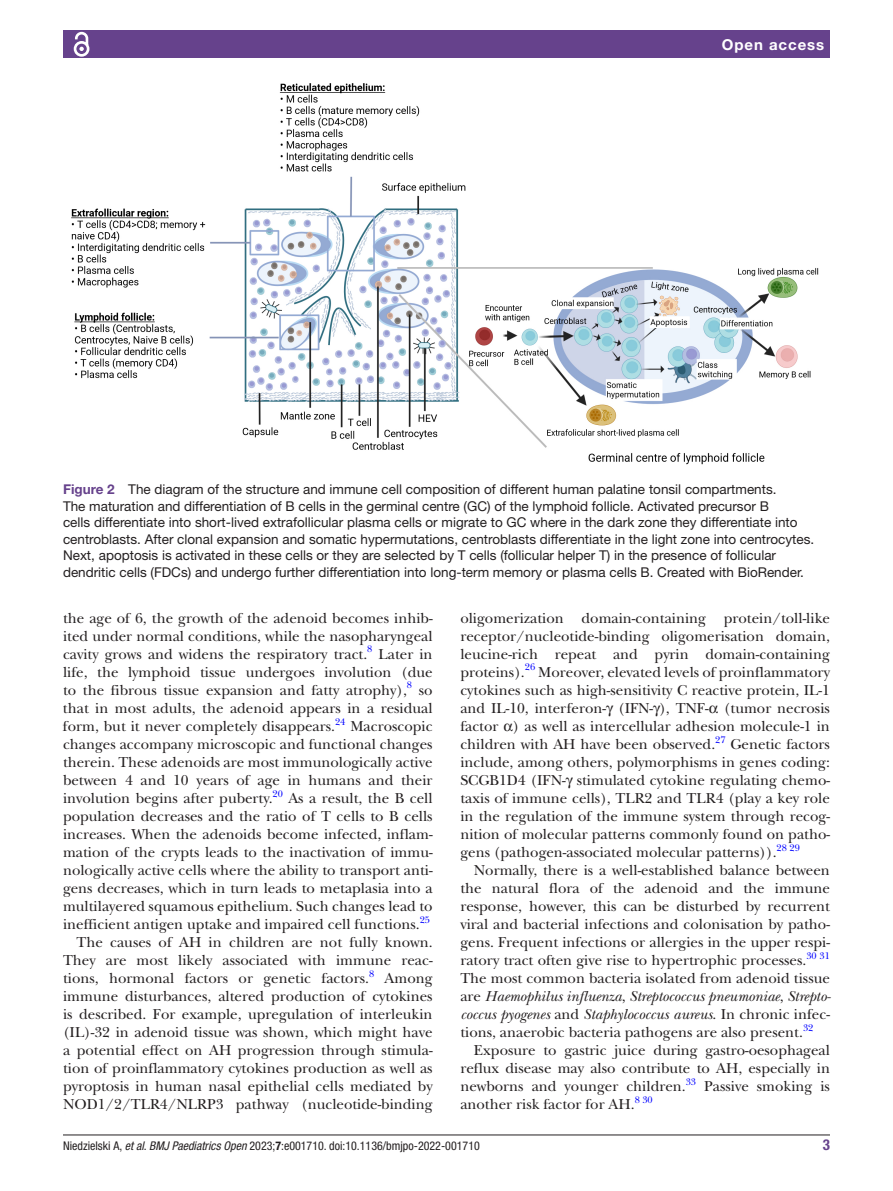
<style>
.page{position:relative;width:893px;height:1191px;background:#fff}
.page>*{position:absolute;margin:0;border:0;box-sizing:border-box;transform-origin:0 0}
.t1{font:15px/18px "New Baskerville";color:#231f20;text-align:justify}
.t2{font:700 15px "Helvetica Neue LT Std";letter-spacing:.065em;color:#fff}
.t3{font:700 condensed 15px "Helvetica Neue LT Std";color:#66428c}
.t4{font:13.5px/16.5px "Helvetica Neue LT Std";color:#231f20}
.t5{font:condensed 12px "Helvetica Neue LT Std";color:#231f20}
.t6{font:9.9px "New Baskerville";color:#00f}
.s1{font-weight:700;color:#66428c}
.s2{font-style:italic}
.s3{font-weight:700}
</style>
<div class="page">
<hr style="left:63px;top:1134px;width:767px;height:1px;background:#231f20">
<div style="left:63px;top:31px;width:767px;height:27px;background:#66428c"></div>
<svg style="left:73px;top:31px;width:17px;height:26px"></svg>
<img style="left:71px;top:83px;width:748px;height:382px">
<p class="t2" style="left:722px;top:35px;width:104px">Open access</p>
<p class="t4" style="left:63px;top:481px;width:753px"><span class="s1">Figure 2</span> The diagram of the structure and immune cell composition of different human palatine tonsil compartments.<br>The maturation and differentiation of B cells in the germinal centre (GC) of the lymphoid follicle. Activated precursor B<br>cells differentiate into short-lived extrafollicular plasma cells or migrate to GC where in the dark zone they differentiate into centroblasts. After clonal expansion and somatic hypermutations, centroblasts differentiate in the light zone into centrocytes.<br>Next, apoptosis is activated in these cells or they are selected by T cells (follicular helper T) in the presence of follicular dendritic cells (FDCs) and undergo further differentiation into long-term memory or plasma cells B. Created with BioRender.</p>
<p class="t1" style="left:63px;top:609px;width:371px">the age of 6, the growth of the adenoid becomes inhib&shy;ited under normal conditions, while the nasopharyngeal cavity grows and widens the respiratory tract.</p>
<p class="t6" style="left:367px;top:643px;width:7px">8</p>
<p class="t1" style="left:63px;top:645px;width:371px;text-indent:316px">Later in life, the lymphoid tissue undergoes involution (due to the fibrous tissue expansion and fatty atrophy),</p>
<p class="t6" style="left:407px;top:679px;width:7px">8</p>
<p class="t1" style="left:63px;top:681px;width:371px;text-indent:356px">so that in most adults, the adenoid appears in a residual form, but it never completely disappears.</p>
<p class="t6" style="left:335px;top:715px;width:12px">24</p>
<p class="t1" style="left:63px;top:717px;width:371px;text-indent:287px">Macroscopic changes accompany microscopic and functional changes therein. These adenoids are most immunologically active between 4 and 10 years of age in humans and their involution begins after puberty.</p>
<p class="t6" style="left:273px;top:787px;width:12px">20</p>
<p class="t1" style="left:288px;top:789px;width:146px">As a result, the B cell</p>
<p class="t1" style="left:63px;top:807px;width:371px">population decreases and the ratio of T cells to B cells</p>
<p class="t1" style="left:63px;top:825px;width:371px">increases. When the adenoids become infected, inflam-</p>
<p class="t1" style="left:63px;top:843px;width:371px">mation of the crypts leads to the inactivation of immu-</p>
<p class="t1" style="left:63px;top:861px;width:371px">nologically active cells where the ability to transport anti-</p>
<p class="t1" style="left:63px;top:879px;width:371px">gens decreases, which in turn leads to metaplasia into a</p>
<p class="t1" style="left:63px;top:897px;width:371px">multilayered squamous epithelium. Such changes lead to</p>
<p class="t1" style="left:63px;top:915px;width:369px">inefficient antigen uptake and impaired cell functions.<sup>25</sup></p>
<p class="t1" style="left:76px;top:933px;width:358px">The causes of AH in children are not fully known.</p>
<p class="t1" style="left:63px;top:951px;width:371px">They are most likely associated with immune reac-</p>
<p class="t1" style="left:63px;top:969px;width:307px">tions, hormonal factors or genetic factors.</p>
<p class="t6" style="left:369px;top:967px;width:7px">8</p>
<p class="t1" style="left:63px;top:969px;width:371px;text-indent:322px">Among immune disturbances, altered production of cytokines is described. For example, upregulation of interleukin (IL)-32 in adenoid tissue was shown, which might have a potential effect on AH progression through stimula&shy;tion of proinflammatory cytokines production as well as pyroptosis in human nasal epithelial cells mediated by NOD1/2/TLR4/NLRP3 pathway (nucleotide-binding</p>
<p class="t1" style="left:460px;top:609px;width:371px">oligomerization domain-containing protein/toll-like receptor/nucleotide-binding oligomerisation domain, leucine-rich repeat and pyrin domain-containing proteins).</p>
<p class="t6" style="left:525px;top:661px;width:12px">26</p>
<p class="t1" style="left:460px;top:663px;width:371px;text-indent:78px">Moreover, elevated levels of proinflammatory cytokines such as high-sensitivity C reactive protein, IL-1 and IL-10, interferon- (IFN- ), TNF- (tumor necrosis factor ) as well as intercellular adhesion molecule-1 in children with AH have been observed.</p>
<p class="t6" style="left:715px;top:733px;width:12px">27</p>
<p class="t1" style="left:460px;top:735px;width:371px;text-indent:270px">Genetic factors include, among others, polymorphisms in genes coding:<br>SCGB1D4 (IFN- stimulated cytokine regulating chemo&shy;taxis of immune cells), TLR2 and TLR4 (play a key role in the regulation of the immune system through recog&shy;nition of molecular patterns commonly found on patho&shy;gens (pathogen-associated molecular patterns)).<sup>28</sup> <sup>29</sup></p>
<p class="t1" style="left:460px;top:861px;width:371px;text-indent:14px">Normally, there is a well-established balance between the natural flora of the adenoid and the immune response, however, this can be disturbed by recurrent viral and bacterial infections and colonisation by patho&shy;gens. Frequent infections or allergies in the upper respi&shy;ratory tract often give rise to hypertrophic processes.</p>
<p class="t6" style="left:806px;top:949px;width:25px">30 31</p>
<p class="t1" style="left:460px;top:969px;width:372px">The most common bacteria isolated from adenoid tissue are <span class="s2">Haemophilus influenza</span>, <span class="s2">Streptococcus pneumoniae</span>, <span class="s2">Strepto&shy;coccus pyogenes</span> and <span class="s2">Staphylococcus aureus</span>. In chronic infec&shy;tions, anaerobic bacteria pathogens are also present.</p>
<p class="t6" style="left:803px;top:1021px;width:12px">32</p>
<p class="t1" style="left:460px;top:1041px;width:371px;text-indent:14px">Exposure to gastric juice during gastro-oesophageal reflux disease may also contribute to AH, especially in newborns and younger children.</p>
<p class="t6" style="left:686px;top:1075px;width:12px">33</p>
<p class="t1" style="left:704px;top:1077px;width:127px">Passive smoking is</p>
<p class="t1" style="left:460px;top:1095px;width:194px">another risk factor for AH.<sup>8</sup> <sup>30</sup></p>
<p class="t5" style="left:63px;top:1138px;width:418px">Niedzielski A, <span class="s2">et al</span>. <span class="s2">BMJ Paediatrics Open</span> 2023;<span class="s3">7</span>:e001710. doi:10.1136/bmjpo-2022-001710</p>
<p class="t3" style="left:823px;top:1135px;width:9px">3</p>
</div>
